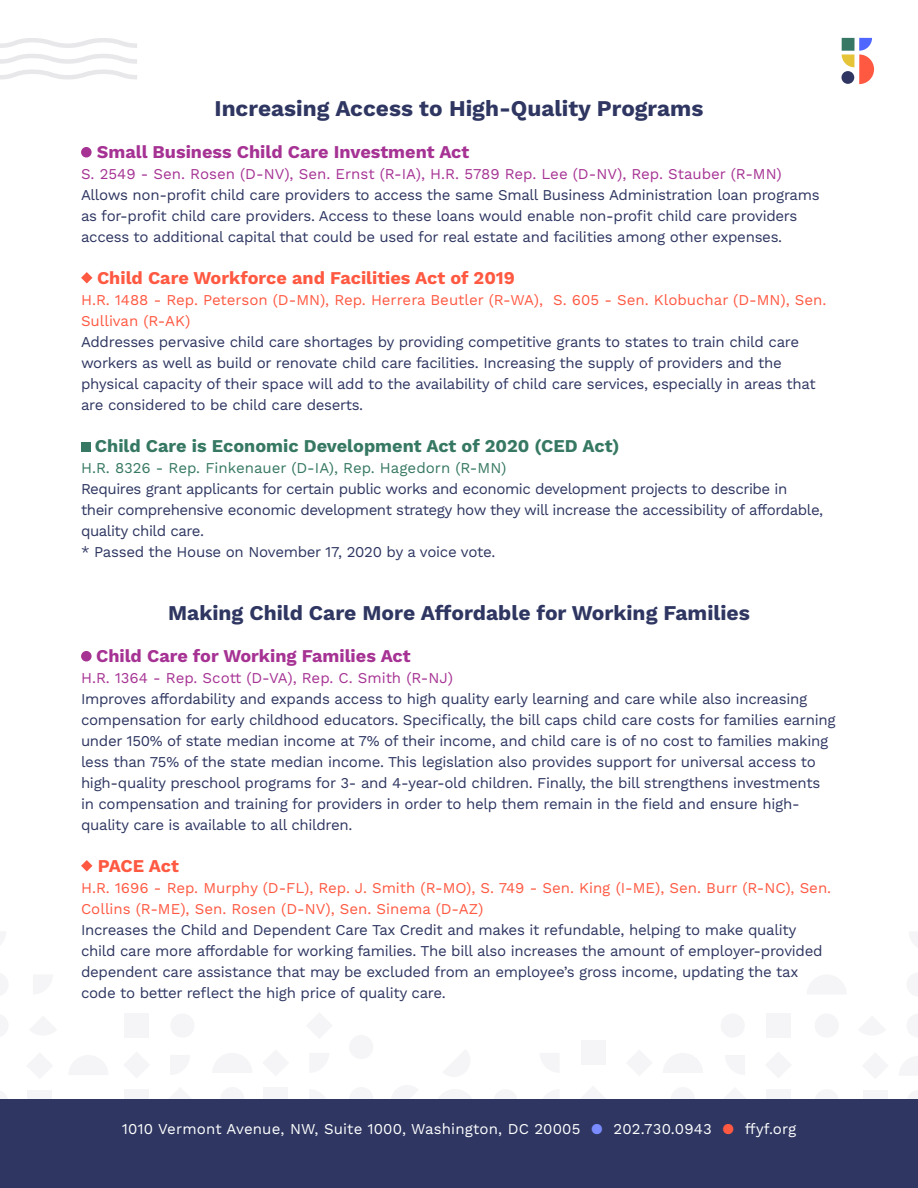
<style>
.page{position:relative;width:918px;height:1188px;background:#fff}
.page>*{position:absolute;margin:0;border:0;box-sizing:border-box;transform-origin:0 0}
.t1{font:700 22.5px "Work Sans";color:#2e3661}
.t2{font:700 21px "Work Sans";color:#2e3661}
.t3{font:700 18px "Work Sans";color:#a63394}
.t4{font:700 18px "Work Sans";color:#ff5942}
.t5{font:700 18px "Work Sans";color:#367863}
.t6{font:15px/21px "Work Sans";letter-spacing:-.02em;color:#2e3661}
.t7{font:15px/21px "Work Sans";color:#ff5942}
.t8{font:15px "Work Sans";color:#a63394}
.t9{font:15px "Work Sans";letter-spacing:.01em;color:#fff}
.t10{font:15px "Work Sans";color:#367863}
.s1{color:#7a8cff}
.s2{color:#ff5942}
</style>
<div class="page">
<div style="left:125px;top:1089px;width:24px;height:10px;background:#f5f5f7"></div>
<div style="left:170px;top:1013px;width:25px;height:25px;background:#f5f5f7;border-radius:50%"></div>
<div style="left:125px;top:1013px;width:24px;height:25px;background:#f5f5f7"></div>
<div style="left:28px;top:1090px;width:24px;height:9px;background:#f5f5f7"></div>
<div style="left:264px;top:1087px;width:24px;height:12px;background:#f5f5f7"></div>
<div style="left:349px;top:1035px;width:24px;height:24px;background:#f5f5f7;border-radius:50%"></div>
<div style="left:581px;top:1040px;width:24px;height:24px;background:#f5f5f7"></div>
<div style="left:766px;top:1089px;width:25px;height:10px;background:#f5f5f7"></div>
<div style="left:815px;top:1013px;width:24px;height:25px;background:#f5f5f7;border-radius:50%"></div>
<div style="left:721px;top:1013px;width:24px;height:25px;background:#f5f5f7;border-radius:50%"></div>
<div style="left:766px;top:1013px;width:25px;height:25px;background:#f5f5f7"></div>
<div style="left:863px;top:1090px;width:24px;height:9px;background:#f5f5f7"></div>
<div style="left:0;top:1099px;width:918px;height:89px;background:#2e3661"></div>
<div style="left:81px;top:147px;width:11px;height:11px;background:#a63394;border-radius:50%"></div>
<svg style="left:81px;top:272px;width:11px;height:12px"></svg>
<div style="left:81px;top:442px;width:9px;height:10px;background:#367863"></div>
<div style="left:81px;top:651px;width:11px;height:11px;background:#a63394;border-radius:50%"></div>
<svg style="left:81px;top:860px;width:11px;height:12px"></svg>
<svg style="left:0;top:38px;width:137px;height:42px"></svg>
<svg style="left:842px;top:38px;width:32px;height:46px"></svg>
<h1 class="t1" style="left:215px;top:95px;width:490px">Increasing Access to High-Quality Programs</h1>
<p class="t3" style="left:97px;top:141px;width:374px">Small Business Child Care Investment Act</p>
<p class="t8" style="left:81px;top:165px;width:702px">S. 2549 - Sen. Rosen (D-NV), Sen. Ernst (R-IA), H.R. 5789 Rep. Lee (D-NV), Rep. Stauber (R-MN)</p>
<p class="t6" style="left:81px;top:185px;width:740px">Allows non-profit child care providers to access the same Small Business Administration loan programs as for-profit child care providers. Access to these loans would enable non-profit child care providers access to additional capital that could be used for real estate and facilities among other expenses.</p>
<p class="t4" style="left:97px;top:267px;width:419px">Child Care Workforce and Facilities Act of 2019</p>
<p class="t7" style="left:81px;top:290px;width:747px">H.R. 1488 - Rep. Peterson (D-MN), Rep. Herrera Beutler (R-WA), S. 605 - Sen. Klobuchar (D-MN), Sen.<br>Sullivan (R-AK)</p>
<p class="t6" style="left:81px;top:332px;width:736px">Addresses pervasive child care shortages by providing competitive grants to states to train child care workers as well as build or renovate child care facilities. Increasing the supply of providers and the physical capacity of their space will add to the availability of child care services, especially in areas that are considered to be child care deserts.</p>
<p class="t5" style="left:95px;top:435px;width:526px">Child Care is Economic Development Act of 2020 (CED Act)</p>
<p class="t10" style="left:81px;top:459px;width:427px">H.R. 8326 - Rep. Finkenauer (D-IA), Rep. Hagedorn (R-MN)</p>
<p class="t6" style="left:81px;top:479px;width:744px">Requires grant applicants for certain public works and economic development projects to describe in their comprehensive economic development strategy how they will increase the accessibility of affordable, quality child care.<br>* Passed the House on November 17, 2020 by a voice vote.</p>
<h2 class="t2" style="left:168px;top:600px;width:583px">Making Child Care More Affordable for Working Families</h2>
<p class="t3" style="left:96px;top:645px;width:316px">Child Care for Working Families Act</p>
<p class="t8" style="left:81px;top:669px;width:374px">H.R. 1364 - Rep. Scott (D-VA), Rep. C. Smith (R-NJ)</p>
<p class="t6" style="left:81px;top:689px;width:756px">Improves affordability and expands access to high quality early learning and care while also increasing compensation for early childhood educators. Specifically, the bill caps child care costs for families earning under 150% of state median income at 7% of their income, and child care is of no cost to families making less than 75% of the state median income. This legislation also provides support for universal access to high-quality preschool programs for 3- and 4-year-old children. Finally, the bill strengthens investments in compensation and training for providers in order to help them remain in the field and ensure high&shy;quality care is available to all children.</p>
<p class="t4" style="left:98px;top:855px;width:82px">PACE Act</p>
<p class="t7" style="left:81px;top:878px;width:752px">H.R. 1696 - Rep. Murphy (D-FL), Rep. J. Smith (R-MO), S. 749 - Sen. King (I-ME), Sen. Burr (R-NC), Sen.<br>Collins (R-ME), Sen. Rosen (D-NV), Sen. Sinema (D-AZ)</p>
<p class="t6" style="left:81px;top:920px;width:743px">Increases the Child and Dependent Care Tax Credit and makes it refundable, helping to make quality child care more affordable for working families. The bill also increases the amount of employer-provided dependent care assistance that may be excluded from an employee’s gross income, updating the tax code to better reflect the high price of quality care.</p>
<p class="t9" style="left:122px;top:1120px;width:676px">1010 Vermont Avenue, NW, Suite 1000, Washington, DC 20005 <span class="s1">●</span> 202.730.0943 <span class="s2">●</span> ffyf.org</p>
</div>
